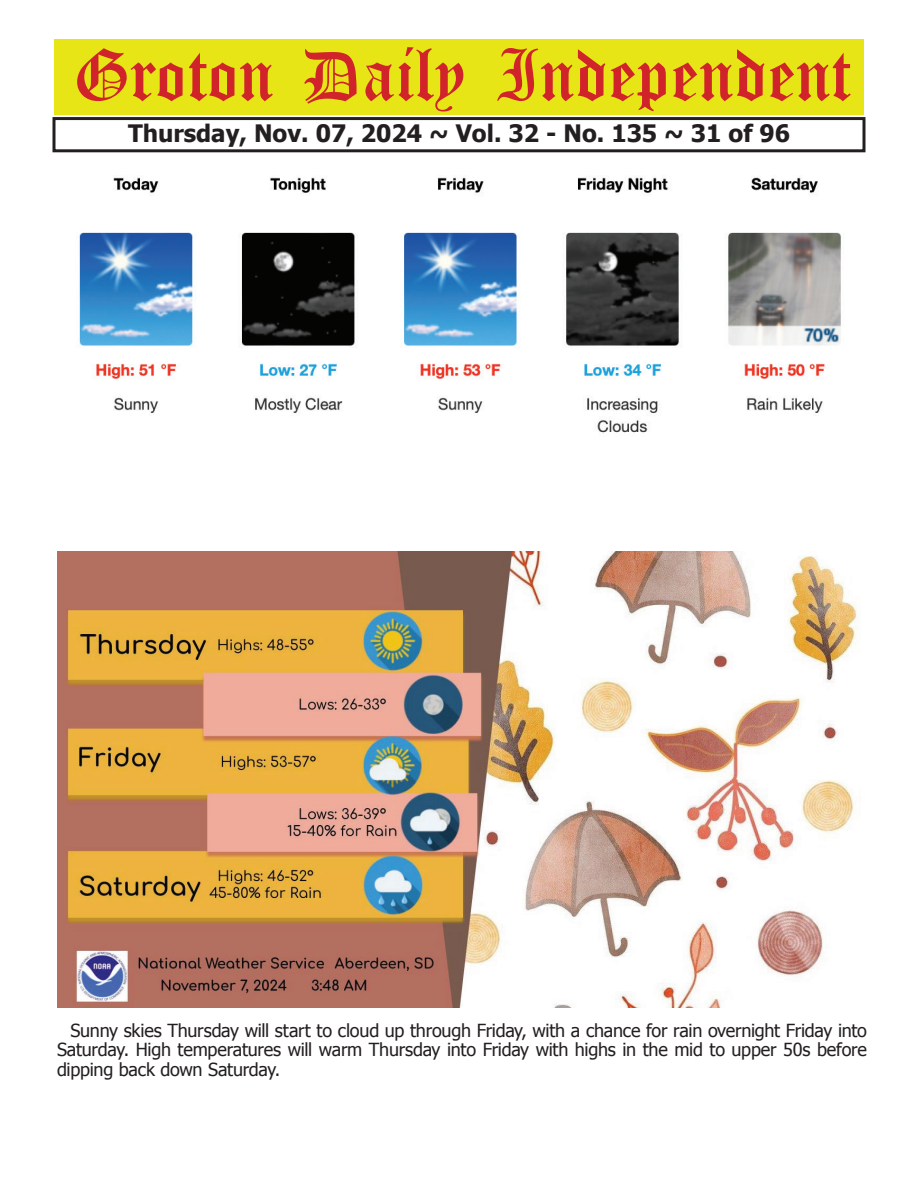
<style>
.page{position:relative;width:918px;height:1188px;background:#fff}
.page>*{position:absolute;margin:0;border:0;box-sizing:border-box;transform-origin:0 0}
.t1{font:54px "Old English Five";color:#d1232a}
.t2{font:700 24px "Tahoma";color:#231f20}
.t3{font:18px/19.5px "Tahoma";letter-spacing:-.01em;color:#231f20;text-align:justify}
</style>
<div class="page">
<div style="left:52px;top:117px;width:814px;height:35px;border:3px solid #231f20"></div>
<div style="left:54px;top:40px;width:810px;height:75px;background:#e7e515"></div>
<img style="left:79px;top:177px;width:762px;height:256px">
<img style="left:57px;top:551px;width:800px;height:456px">
<h1 class="t1" style="left:73px;top:50px;width:779px">Groton Daily Independent</h1>
<h2 class="t2" style="left:128px;top:116px;width:664px">Thursday, Nov. 07, 2024 ~ Vol. 32 - No. 135 ~ 31 of 96</h2>
<p class="t3" style="left:57px;top:1019px;width:812px;text-indent:14px">Sunny skies Thursday will start to cloud up through Friday, with a chance for rain overnight Friday into Saturday. High temperatures will warm Thursday into Friday with highs in the mid to upper 50s before dipping back down Saturday.</p>
</div>
